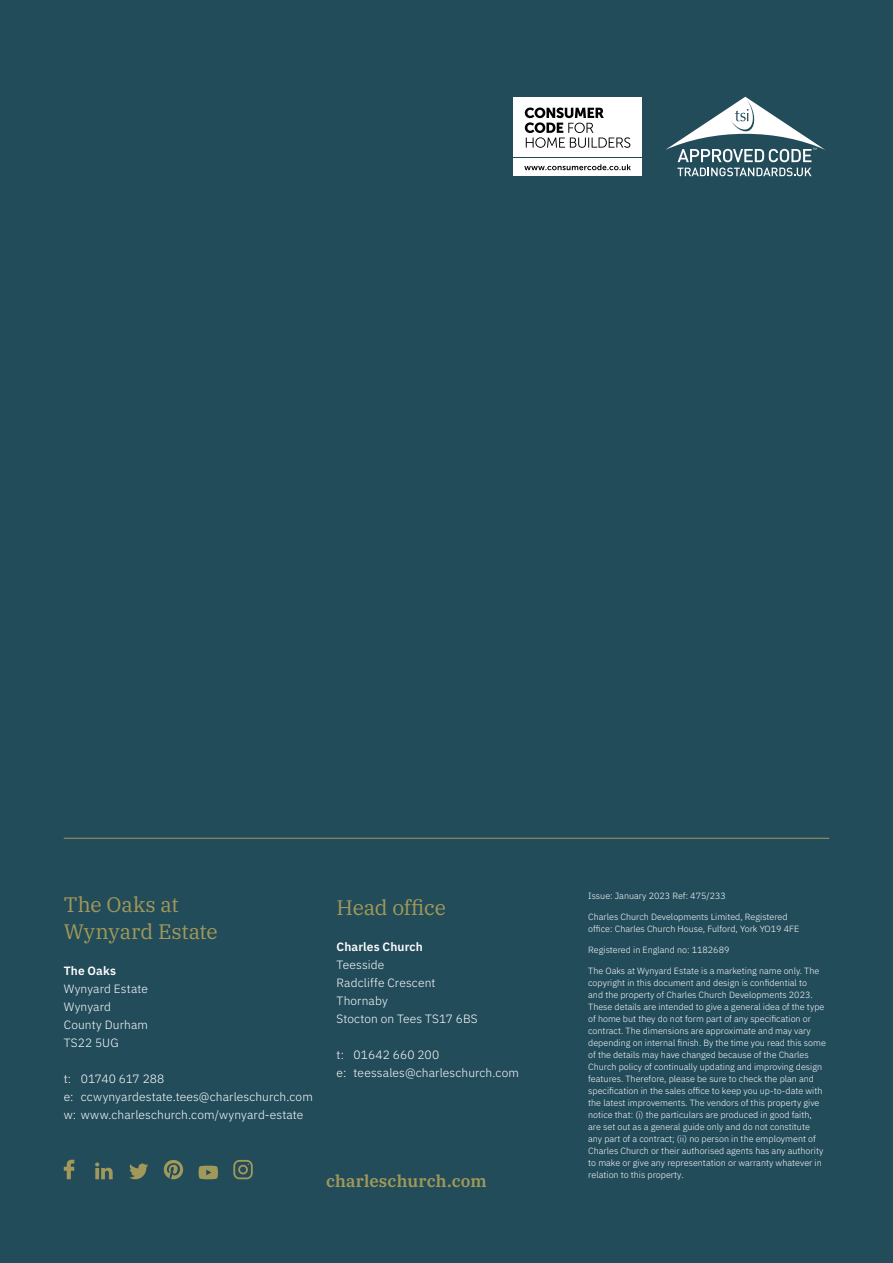
<style>
.page{position:relative;width:893px;height:1263px;background:#234c5b}
.page>*{position:absolute;margin:0;border:0;box-sizing:border-box;transform-origin:0 0}
.t1{font:21px/27px "IBM Plex Serif";letter-spacing:-.01em;color:#a19959}
.t2{font:600 16.8px "IBM Plex Serif";letter-spacing:.01em;color:#a19959}
.t3{font:300 12px/18px "IBM Plex Sans";letter-spacing:.01em;color:#fff}
.t4{font:600 12px "IBM Plex Sans";letter-spacing:.01em;color:#fff}
.t5{font:300 9px/12px "IBM Plex Sans";color:#fff}
</style>
<div class="page">
<hr style="left:64px;top:838px;width:765px;height:1px;background:#a19959">
<svg style="left:64px;top:1160px;width:10px;height:19px"></svg>
<svg style="left:129px;top:1163px;width:19px;height:16px"></svg>
<svg style="left:233px;top:1160px;width:20px;height:19px"></svg>
<svg style="left:95px;top:1162px;width:18px;height:17px"></svg>
<svg style="left:164px;top:1160px;width:19px;height:19px"></svg>
<svg style="left:199px;top:1165px;width:19px;height:14px"></svg>
<div style="left:513px;top:158px;width:129px;height:18px;background:#fff"></div>
<svg style="left:524px;top:164px;width:107px;height:6px"></svg>
<div style="left:513px;top:97px;width:129px;height:59px;background:#fff"></div>
<svg style="left:525px;top:108px;width:105px;height:40px"></svg>
<svg style="left:666px;top:97px;width:159px;height:65px"></svg>
<svg style="left:677px;top:168px;width:134px;height:8px"></svg>
<h1 class="t1" style="left:64px;top:889px;width:155px">The Oaks at<br>Wynyard Estate</h1>
<h3 class="t4" style="left:64px;top:961px;width:54px">The Oaks</h3>
<h3 class="t3" style="left:64px;top:979px;width:86px">Wynyard Estate<br>Wynyard<br>County Durham<br>TS22 5UG</h3>
<h3 class="t3" style="left:64px;top:1069px;width:251px">t: 01740 617 288<br>e: ccwynyardestate.tees@charleschurch.com w: www.charleschurch.com/wynyard-estate</h3>
<h1 class="t1" style="left:337px;top:893px;width:111px">Head office</h1>
<h3 class="t4" style="left:337px;top:938px;width:88px">Charles Church</h3>
<h3 class="t3" style="left:337px;top:955px;width:143px">Teesside<br>Radcliffe Crescent<br>Thornaby<br>Stocton on Tees TS17 6BS</h3>
<h3 class="t3" style="left:337px;top:1045px;width:184px">t: 01642 660 200<br>e: teessales@charleschurch.com</h3>
<h2 class="t2" style="left:326px;top:1168px;width:162px">charleschurch.com</h2>
<p class="t5" style="left:588px;top:889px;width:139px">Issue: January 2023 Ref: 475/233</p>
<p class="t5" style="left:588px;top:910px;width:213px">Charles Church Developments Limited, Registered office: Charles Church House, Fulford, York YO19 4FE</p>
<p class="t5" style="left:588px;top:943px;width:143px">Registered in England no: 1182689</p>
<p class="t5" style="left:588px;top:964px;width:239px">The Oaks at Wynyard Estate is a marketing name only. The copyright in this document and design is confidential to<br>and the property of Charles Church Developments 2023.<br>These details are intended to give a general idea of the type of home but they do not form part of any specification or contract. The dimensions are approximate and may vary depending on internal finish. By the time you read this some of the details may have changed because of the Charles Church policy of continually updating and improving design features. Therefore, please be sure to check the plan and specification in the sales office to keep you up-to-date with the latest improvements. The vendors of this property give notice that: (i) the particulars are produced in good faith, are set out as a general guide only and do not constitute any part of a contract; (ii) no person in the employment of Charles Church or their authorised agents has any authority to make or give any representation or warranty whatever in relation to this property.</p>
</div>
